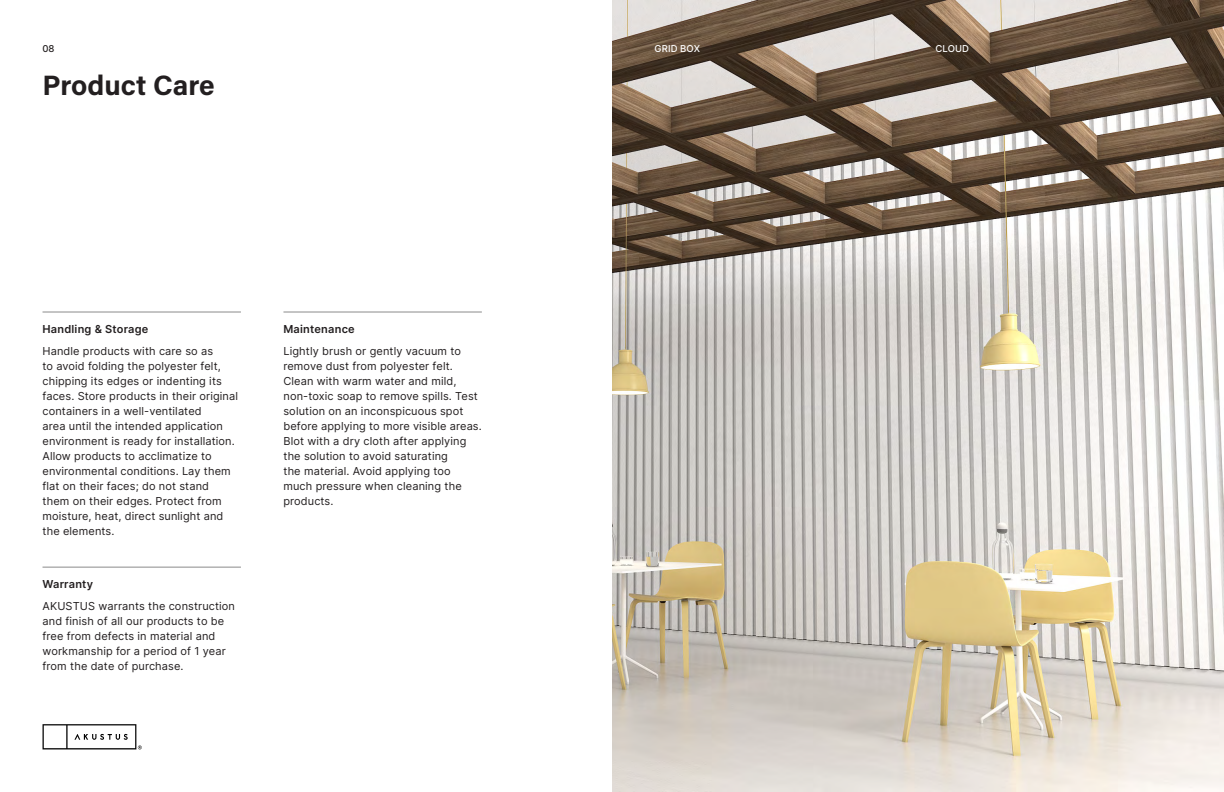
<style>
.page{position:relative;width:1224px;height:792px;background:#fff}
.page>*{position:absolute;margin:0;border:0;box-sizing:border-box;transform-origin:0 0}
.t1{font:700 28px "Acumin Pro";color:#231f20}
.t2{font:11px/15px "Inter";letter-spacing:.01em;color:#231f20}
.t3{font:600 11px "Inter";letter-spacing:.02em;color:#231f20}
.t4{font:500 9.5px "Inter";letter-spacing:.01em;color:#fff}
.t5{font:500 9.5px "Inter";color:#231f20}
</style>
<div class="page">
<svg style="left:43px;top:724px;width:99px;height:25px"></svg>
<hr style="left:43px;top:312px;width:198px;height:1px;background:#8a8a8a">
<hr style="left:283px;top:312px;width:199px;height:1px;background:#8a8a8a">
<hr style="left:43px;top:567px;width:198px;height:1px;background:#8a8a8a">
<img style="left:612px;top:0;width:612px;height:792px">
<p class="t5" style="left:43px;top:41px;width:14px">08</p>
<p class="t4" style="left:655px;top:41px;width:47px">GRID BOX</p>
<p class="t4" style="left:935px;top:41px;width:35px">CLOUD</p>
<h1 class="t1" style="left:43px;top:66px;width:174px">Product Care</h1>
<p class="t3" style="left:43px;top:320px;width:107px">Handling &amp; Storage</p>
<p class="t2" style="left:43px;top:344px;width:197px">Handle products with care so as<br>to avoid folding the polyester felt, chipping its edges or indenting its faces. Store products in their original containers in a well-ventilated<br>area until the intended application environment is ready for installation.<br>Allow products to acclimatize to environmental conditions. Lay them flat on their faces; do not stand them on their edges. Protect from moisture, heat, direct sunlight and the elements.</p>
<p class="t3" style="left:43px;top:576px;width:52px">Warranty</p>
<p class="t2" style="left:43px;top:599px;width:194px">AKUSTUS warrants the construction and finish of all our products to be free from defects in material and workmanship for a period of 1 year from the date of purchase.</p>
<p class="t3" style="left:283px;top:320px;width:73px">Maintenance</p>
<p class="t2" style="left:283px;top:344px;width:200px">Lightly brush or gently vacuum to remove dust from polyester felt.<br>Clean with warm water and mild, non-toxic soap to remove spills. Test solution on an inconspicuous spot before applying to more visible areas.<br>Blot with a dry cloth after applying the solution to avoid saturating<br>the material. Avoid applying too much pressure when cleaning the products.</p>
</div>
